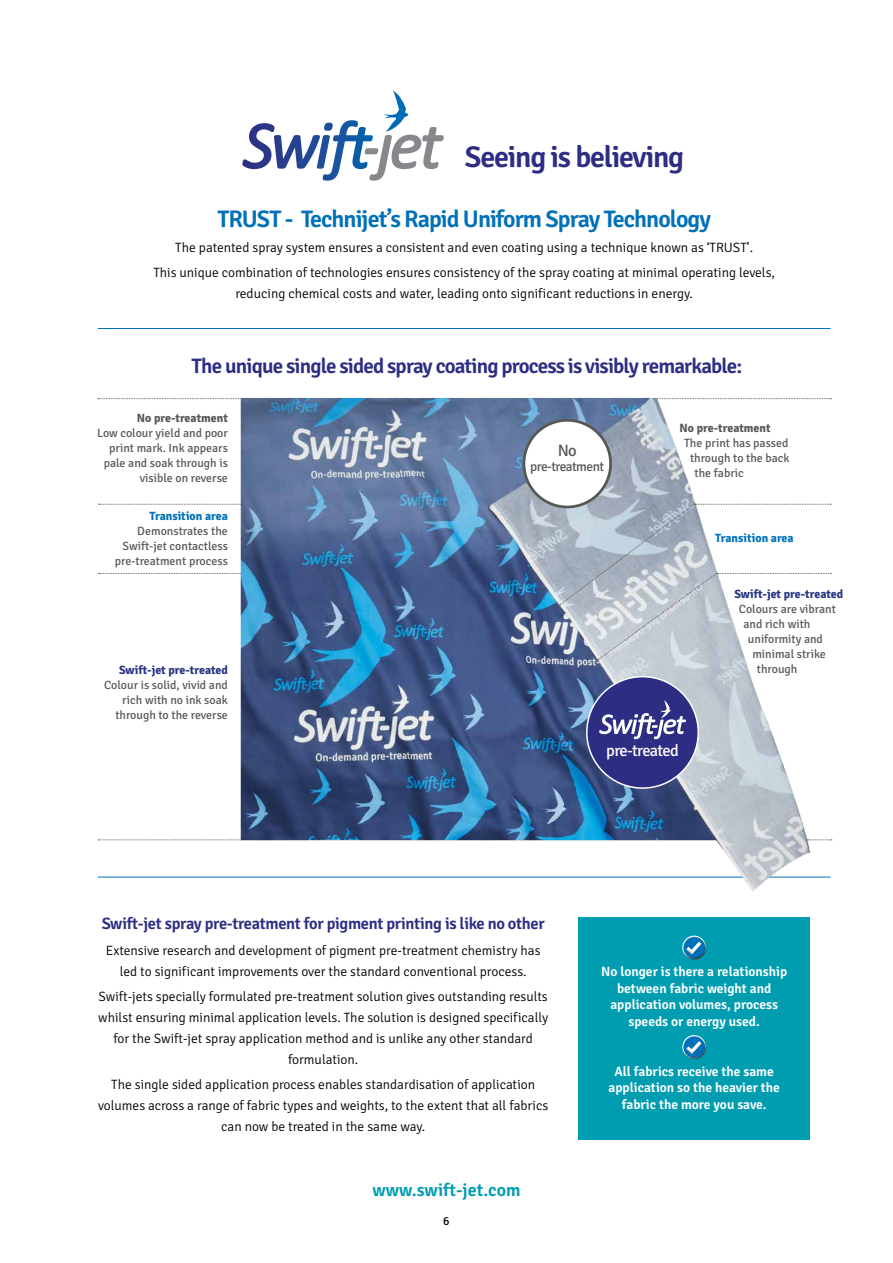
<style>
.page{position:relative;width:893px;height:1263px;background:#fff}
.page>*{position:absolute;margin:0;border:0;box-sizing:border-box;transform-origin:0 0}
.t1{font:600 30px "Signika";letter-spacing:-.04em;color:#2d2e83}
.t2{font:600 24px "Signika";letter-spacing:-.04em;color:#0071b9}
.t3{font:600 21px "Signika";letter-spacing:-.04em;color:#2d2e83}
.t4{font:600 18px "Signika";color:#009db1}
.t5{font:600 16.5px "Signika";letter-spacing:-.02em;color:#2d2e83}
.t6{font:16.5px "Signika";letter-spacing:-.045em;color:#fff}
.t7{font:16.5px "Signika";color:#575756}
.t8{font:300 13.5px/21px "Signika";color:#000;text-align:center}
.t9{font:600 13.5px/16.5px "Signika";color:#fff;text-align:center}
.t10{font:13.5px "Signika";letter-spacing:-.04em;color:#575756}
.t11{font:12px/15px "Signika";color:#575756;text-align:right}
.t12{font:700 12px "Signika";color:#283583}
.t13{font:700 12px "Signika";color:#575756}
.t14{font:700 12px "Signika";color:#0071b9}
.t15{font:12px "Signika";color:#000}
</style>
<div class="page">
<svg style="left:98px;top:839px;width:143px;height:1px"></svg>
<svg style="left:98px;top:398px;width:143px;height:1px"></svg>
<div style="left:578px;top:917px;width:232px;height:223px;background:#009db1"></div>
<svg style="left:323px;top:90px;width:121px;height:91px"></svg>
<div style="left:680px;top:934px;width:27px;height:20px;background:#fff;opacity:.75"></div>
<div style="left:681px;top:939px;width:26px;height:22px;background:#000;opacity:.75"></div>
<svg style="left:683px;top:936px;width:21px;height:20px"></svg>
<div style="left:681px;top:1039px;width:26px;height:21px;background:#000;opacity:.75"></div>
<svg style="left:683px;top:1035px;width:21px;height:20px"></svg>
<hr style="left:98px;top:328px;width:733px;height:1px;background:#0071b9">
<hr style="left:98px;top:877px;width:733px;height:1px;background:#0071b9">
<svg style="left:99px;top:504px;width:142px;height:1px"></svg>
<svg style="left:99px;top:573px;width:142px;height:1px"></svg>
<img style="left:241px;top:398px;width:590px;height:493px">
<div style="left:524px;top:420px;width:87px;height:87px;background:#fff;border-radius:50%"></div>
<div style="left:523px;top:419px;width:89px;height:89px;border:3px solid #575756;border-radius:50%"></div>
<div style="left:587px;top:677px;width:111px;height:111px;background:#2d2e83;border-radius:50%"></div>
<div style="left:586px;top:676px;width:113px;height:113px;border:2px solid #fff;border-radius:50%"></div>
<svg style="left:599px;top:700px;width:87px;height:39px"></svg>
<svg style="left:807px;top:839px;width:25px;height:1px"></svg>
<svg style="left:560px;top:504px;width:271px;height:156px"></svg>
<h1 class="t1" style="left:465px;top:139px;width:221px">Seeing is believing</h1>
<h2 class="t2" style="left:217px;top:205px;width:495px">TRUST - Technijet’s Rapid Uniform Spray Technology</h2>
<p class="t8" style="left:153px;top:235px;width:623px;line-height:25.2px">The patented spray system ensures a consistent and even coating using a technique known as ‘TRUST’.<br>This unique combination of technologies ensures consistency of the spray coating at minimal operating levels,</p>
<p class="t8" style="left:235px;top:283px;width:459px">reducing chemical costs and water, leading onto significant reductions in energy.</p>
<h3 class="t3" style="left:192px;top:354px;width:552px">The unique single sided spray coating process is visibly remarkable:</h3>
<p class="t13" style="left:137px;top:411px;width:93px">No pre-treatment</p>
<p class="t11" style="left:97px;top:426px;width:132px">Low colour yield and poor print mark. Ink appears pale and soak through is visible on reverse</p>
<p class="t14" style="left:149px;top:509px;width:80px">Transition area</p>
<p class="t11" style="left:115px;top:524px;width:115px">Demonstrates the<br>Swift-jet contactless pre-treatment process</p>
<p class="t13" style="left:679px;top:421px;width:93px">No pre-treatment</p>
<p class="t11" style="left:684px;top:436px;width:106px">The print has passed</p>
<p class="t11" style="left:690px;top:451px;width:101px">through to the back</p>
<p class="t11" style="left:694px;top:466px;width:51px">the fabric</p>
<p class="t7" style="left:558px;top:441px;width:21px">No</p>
<p class="t10" style="left:530px;top:458px;width:76px">pre-treatment</p>
<p class="t14" style="left:715px;top:531px;width:80px">Transition area</p>
<p class="t12" style="left:119px;top:663px;width:110px">Swift-jet pre-treated</p>
<p class="t11" style="left:104px;top:678px;width:125px">Colour is solid, vivid and rich with no ink soak through to the reverse</p>
<p class="t6" style="left:606px;top:741px;width:74px">pre-treated</p>
<p class="t12" style="left:734px;top:587px;width:110px">Swift-jet pre-treated</p>
<p class="t11" style="left:739px;top:602px;width:99px">Colours are vibrant</p>
<p class="t11" style="left:743px;top:617px;width:69px">and rich with</p>
<p class="t11" style="left:748px;top:632px;width:77px">uniformity and</p>
<p class="t11" style="left:752px;top:647px;width:75px">minimal strike</p>
<p class="t11" style="left:757px;top:662px;width:42px">through</p>
<p class="t5" style="left:102px;top:914px;width:444px">Swift-jet spray pre-treatment for pigment printing is like no other</p>
<p class="t8" style="left:106px;top:940px;width:436px">Extensive research and development of pigment pre-treatment chemistry has led to significant improvements over the standard conventional process.</p>
<p class="t8" style="left:98px;top:986px;width:451px">Swift-jets specially formulated pre-treatment solution gives outstanding results whilst ensuring minimal application levels. The solution is designed specifically for the Swift-jet spray application method and is unlike any other standard formulation.</p>
<p class="t8" style="left:98px;top:1074px;width:452px">The single sided application process enables standardisation of application volumes across a range of fabric types and weights, to the extent that all fabrics can now be treated in the same way.</p>
<h3 class="t4" style="left:372px;top:1179px;width:150px">www.swift-jet.com</h3>
<p class="t15" style="left:443px;top:1214px;width:8px">6</p>
<p class="t9" style="left:601px;top:963px;width:188px">No longer is there a relationship between fabric weight and application volumes, process speeds or energy used.</p>
<p class="t9" style="left:608px;top:1063px;width:173px">All fabrics receive the same application so the heavier the fabric the more you save.</p>
</div>
